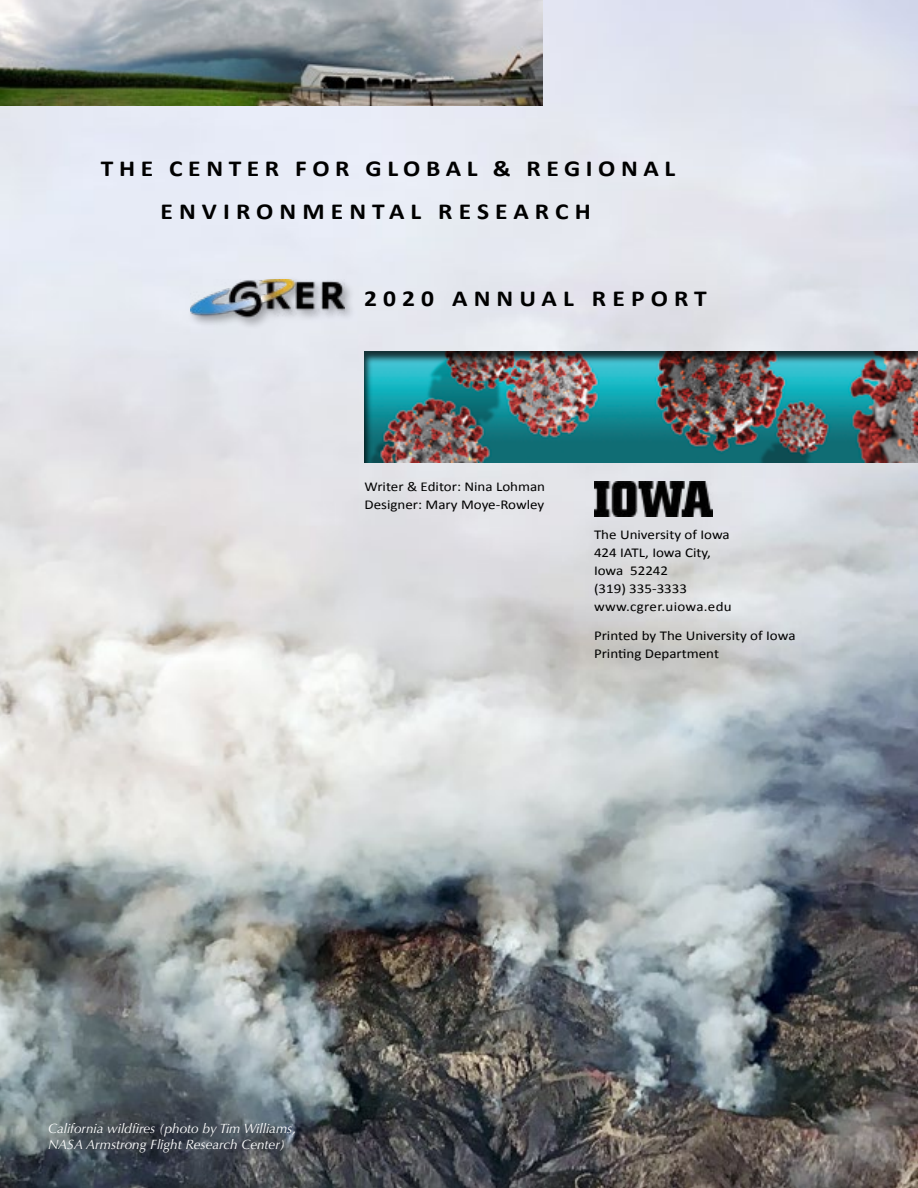
<style>
.page{position:relative;width:918px;height:1188px;background:#fff}
.page>*{position:absolute;margin:0;border:0;box-sizing:border-box;transform-origin:0 0}
.t1{font:700 22.95px "Calibri";letter-spacing:.23em;color:#000;scale:1.11 1}
.t2{font:13.5px/18px "Calibri";color:#000;scale:1.11 1}
.t3{font:italic 13.5px/16.2px "Optima";color:#fff}
</style>
<div class="page">
<img style="left:0;top:0;width:918px;height:1188px">
<div style="left:187px;top:277px;width:170px;height:52px;background:#000;opacity:.35"></div>
<img style="left:190px;top:280px;width:155px;height:37px">
<img style="left:0;top:0;width:542px;height:106px">
<div style="left:351px;top:342px;width:567px;height:121px;background:#000;opacity:.75"></div>
<img style="left:594px;top:482px;width:119px;height:34px">
<h1 class="t1" style="left:101px;top:154px;width:519px">THE CENTER FOR GLOBAL &amp; REGIONAL</h1>
<h1 class="t1" style="left:161px;top:197px;width:389px">ENVIRONMENTAL RESEARCH</h1>
<h1 class="t1" style="left:364px;top:284px;width:310px">2020 ANNUAL REPORT</h1>
<p class="t2" style="left:364px;top:476px;width:164px">Writer &amp; Editor: Nina Lohman<br>Designer: Mary Moye-Rowley</p>
<p class="t2" style="left:594px;top:525px;width:126px">The University of Iowa<br>424 IATL, Iowa City,<br>Iowa 52242<br>(319) 335-3333 www.cgrer.uiowa.edu</p>
<p class="t2" style="left:594px;top:626px;width:183px">Printed by The University of Iowa<br>Printing Department</p>
<p class="t3" style="left:48px;top:1120px;width:250px">California wildfires (photo by Tim Williams,<br>NASA Armstrong Flight Research Center)</p>
</div>
